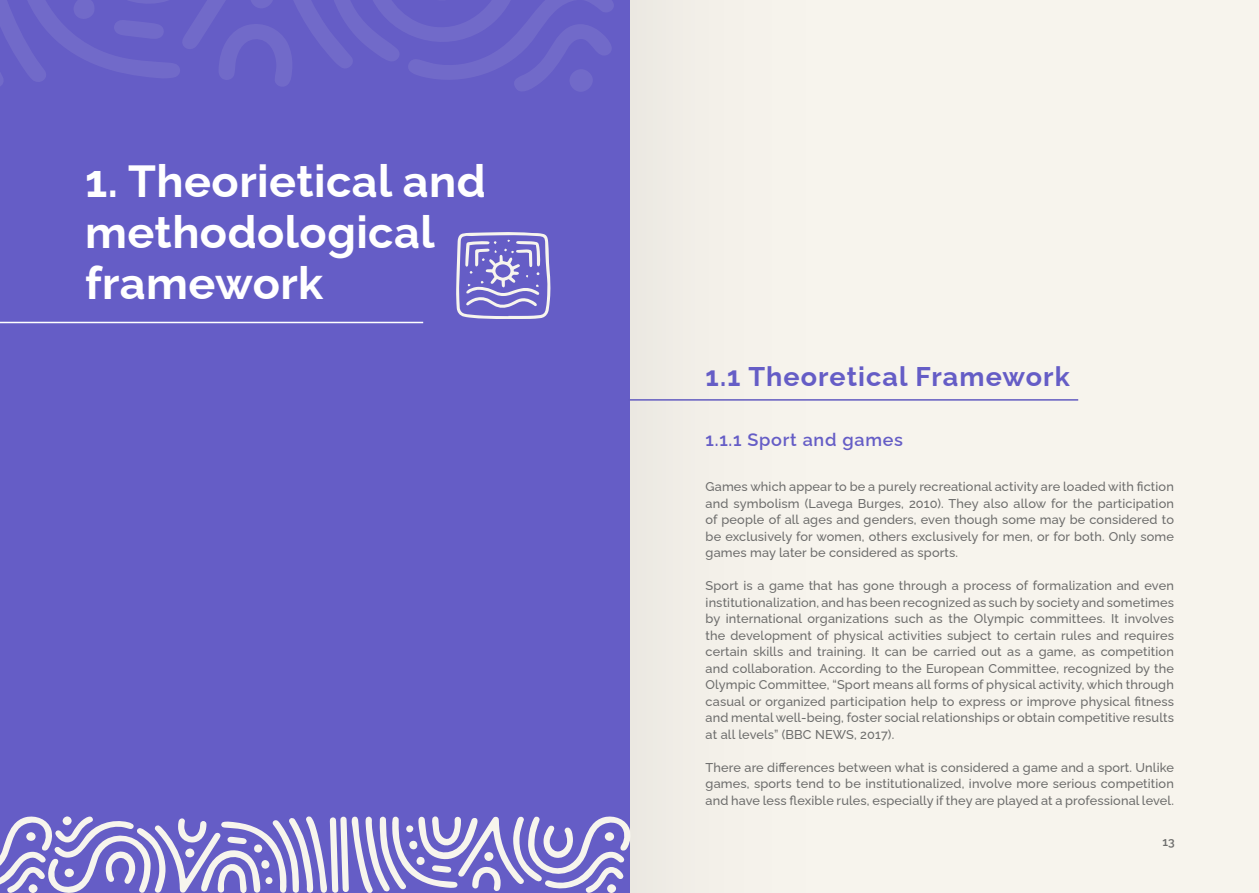
<style>
.page{position:relative;width:1259px;height:893px;background:#f7f4ed}
.page>*{position:absolute;margin:0;border:0;box-sizing:border-box;transform-origin:0 0}
.t1{font:700 45px/51px "Raleway";letter-spacing:.01em;color:#fff}
.t2{font:700 27px "Raleway";letter-spacing:.04em;color:#655dc6}
.t3{font:600 18px "Raleway";letter-spacing:.04em;color:#655dc6}
.t4{font:500 12.75px/16.5px "Raleway";letter-spacing:.01em;color:#6d6d6c;text-align:justify}
.t5{font:600 12px "Raleway";color:#6d6d6c}
</style>
<div class="page">
<img style="left:629px;top:0;width:18px;height:893px">
<div style="left:0;top:0;width:629px;height:893px;background:#655dc6"></div>
<svg style="left:0;top:814px;width:631px;height:79px"></svg>
<div style="left:484px;top:852px;width:9px;height:9px;background:#f7f5ed;border-radius:50%"></div>
<div style="left:406px;top:825px;width:7px;height:7px;background:#f7f5ed;border-radius:50%"></div>
<div style="left:607px;top:884px;width:9px;height:9px;background:#f7f5ed;border-radius:50%"></div>
<div style="left:605px;top:832px;width:9px;height:9px;background:#f7f5ed;border-radius:50%"></div>
<svg style="left:0;top:0;width:633px;height:93px"></svg>
<div style="left:569px;top:69px;width:24px;height:23px;background:#716ac9;border-radius:50%"></div>
<hr style="left:0;top:322px;width:423px;height:1px;background:#fff">
<svg style="left:456px;top:232px;width:95px;height:87px"></svg>
<hr style="left:629px;top:399px;width:449px;height:2px;background:#635cc0">
<h1 class="t1" style="left:85px;top:151px;width:402px">1. Theorietical and methodological framework</h1>
<h2 class="t2" style="left:705px;top:355px;width:366px">1.1 Theoretical Framework</h2>
<h3 class="t3" style="left:705px;top:425px;width:199px">1.1.1 Sport and games</h3>
<p class="t4" style="left:705px;top:477px;width:470px">Games which appear to be a purely recreational activity are loaded with fiction and symbolism (Lavega Burges, 2010). They also allow for the participation of people of all ages and genders, even though some may be considered to be exclusively for women, others exclusively for men, or for both. Only some games may later be considered as sports.</p>
<p class="t4" style="left:705px;top:576px;width:470px">Sport is a game that has gone through a process of formalization and even institutionalization, and has been recognized as such by society and sometimes by international organizations such as the Olympic committees. It involves the development of physical activities subject to certain rules and requires certain skills and training. It can be carried out as a game, as competition and collaboration. According to the European Committee, recognized by the Olympic Committee, “Sport means all forms of physical activity, which through casual or organized participation help to express or improve physical fitness and mental well-being, foster social relationships or obtain competitive results at all levels” (BBC NEWS, 2017).</p>
<p class="t4" style="left:705px;top:758px;width:470px">There are differences between what is considered a game and a sport. Unlike games, sports tend to be institutionalized, involve more serious competition and have less flexible rules, especially if they are played at a professional level.</p>
<p class="t5" style="left:1162px;top:832px;width:14px">13</p>
</div>
